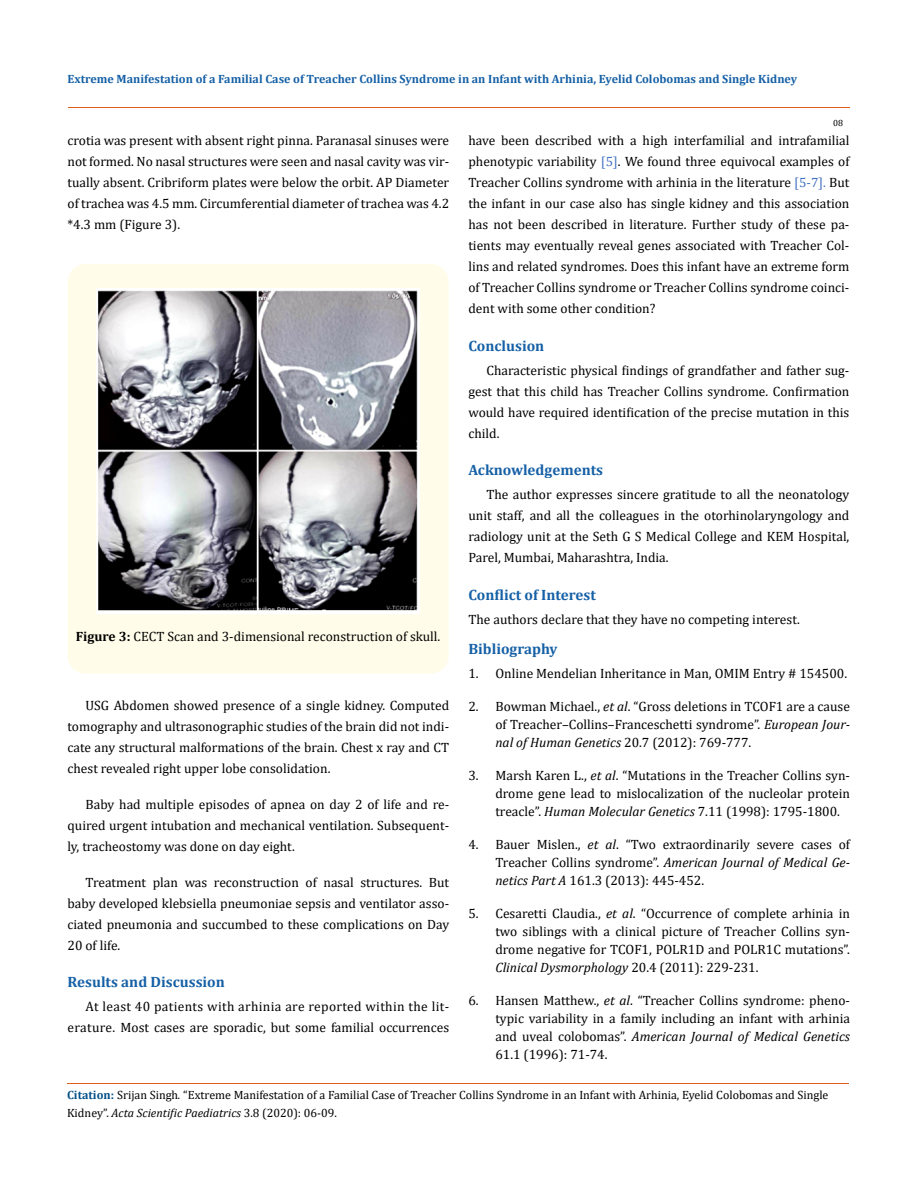
<style>
.page{position:relative;width:917px;height:1188px;background:#fff}
.page>*{position:absolute;margin:0;border:0;box-sizing:border-box;transform-origin:0 0}
.t1{font:700 15px "Cambria";color:#1560a6}
.t2{font:13.5px/21px "Cambria";color:#000;text-align:justify}
.t3{font:12px/18px "Cambria";color:#000}
.t4{font:700 12px "Cambria";color:#1560a6}
.t5{font:9px "Cambria";color:#000}
.s1{font-weight:700}
.s2{color:#4472c4}
.s3{font-style:italic}
.s4{font-weight:700;color:#035089}
</style>
<div class="page">
<div style="left:68px;top:264px;width:380px;height:410px;background:#fffde9;border-radius:18px"></div>
<img style="left:96px;top:289px;width:324px;height:325px">
<hr style="left:68px;top:108px;width:781px;height:1px;background:#e05d1a">
<hr style="left:67px;top:1083px;width:782px;height:1px;background:#e05d1a">
<p class="t4" style="left:68px;top:70px;width:731px">Extreme Manifestation of a Familial Case of Treacher Collins Syndrome in an Infant with Arhinia, Eyelid Colobomas and Single Kidney</p>
<p class="t5" style="left:833px;top:118px;width:11px">08</p>
<p class="t2" style="left:68px;top:130px;width:383px">crotia was present with absent right pinna. Paranasal sinuses were not formed. No nasal structures were seen and nasal cavity was vir&shy;tually absent. Cribriform plates were below the orbit. AP Diameter of trachea was 4.5 mm. Circumferential diameter of trachea was 4.2 *4.3 mm (Figure 3).</p>
<p class="t2" style="left:76px;top:626px;width:366px"><span class="s1">Figure 3:</span> CECT Scan and 3-dimensional reconstruction of skull.</p>
<p class="t2" style="left:68px;top:695px;width:383px;text-indent:18px">USG Abdomen showed presence of a single kidney. Computed tomography and ultrasonographic studies of the brain did not indi&shy;cate any structural malformations of the brain. Chest x ray and CT chest revealed right upper lobe consolidation.</p>
<p class="t2" style="left:68px;top:794px;width:383px;text-indent:18px">Baby had multiple episodes of apnea on day 2 of life and re&shy;quired urgent intubation and mechanical ventilation. Subsequent&shy;ly, tracheostomy was done on day eight.</p>
<p class="t2" style="left:68px;top:872px;width:383px;text-indent:18px">Treatment plan was reconstruction of nasal structures. But baby developed klebsiella pneumoniae sepsis and ventilator asso&shy;ciated pneumonia and succumbed to these complications on Day 20 of life.</p>
<p class="t1" style="left:68px;top:972px;width:159px">Results and Discussion</p>
<p class="t2" style="left:68px;top:996px;width:383px;text-align:right">At least 40 patients with arhinia are reported within the lit&shy;erature. Most cases are sporadic, but some familial occurrences</p>
<p class="t2" style="left:468px;top:130px;width:382px">have been described with a high interfamilial and intrafamilial phenotypic variability <span class="s2">[5]</span>. We found three equivocal examples of Treacher Collins syndrome with arhinia in the literature <span class="s2">[5-7].</span> But the infant in our case also has single kidney and this association has not been described in literature. Further study of these pa&shy;tients may eventually reveal genes associated with Treacher Col&shy;lins and related syndromes. Does this infant have an extreme form of Treacher Collins syndrome or Treacher Collins syndrome coinci&shy;dent with some other condition?</p>
<p class="t1" style="left:468px;top:335px;width:77px">Conclusion</p>
<p class="t2" style="left:468px;top:360px;width:382px;text-indent:18px">Characteristic physical findings of grandfather and father sug&shy;gest that this child has Treacher Collins syndrome. Confirmation would have required identification of the precise mutation in this child.</p>
<p class="t1" style="left:468px;top:460px;width:136px">Acknowledgements</p>
<p class="t2" style="left:468px;top:484px;width:382px;text-indent:18px">The author expresses sincere gratitude to all the neonatology unit staff, and all the colleagues in the otorhinolaryngology and radiology unit at the Seth G S Medical College and KEM Hospital, Parel, Mumbai, Maharashtra, India.</p>
<p class="t1" style="left:468px;top:584px;width:129px">Conflict of Interest</p>
<p class="t2" style="left:468px;top:609px;width:333px">The authors declare that they have no competing interest.</p>
<p class="t1" style="left:468px;top:638px;width:91px">Bibliography</p>
<p class="t2" style="left:468px;top:663px;width:380px">1. Online Mendelian Inheritance in Man, OMIM Entry # 154500.</p>
<p class="t2" style="left:495px;top:698px;width:356px;line-height:18px;text-indent:-27px">2. Bowman Michael., <span class="s3">et al</span>. “Gross deletions in TCOF1 are a cause of Treacher–Collins–Franceschetti syndrome”. <span class="s3">European Jour&shy;nal of Human Genetics</span> 20.7 (2012): 769-777.</p>
<p class="t2" style="left:495px;top:767px;width:356px;line-height:18px;text-indent:-27px">3. Marsh Karen L., <span class="s3">et al</span>. “Mutations in the Treacher Collins syn&shy;drome gene lead to mislocalization of the nucleolar protein treacle”. <span class="s3">Human Molecular Genetics</span> 7.11 (1998): 1795-1800.</p>
<p class="t2" style="left:495px;top:836px;width:356px;line-height:18px;text-indent:-27px">4. Bauer Mislen., <span class="s3">et al</span>. “Two extraordinarily severe cases of Treacher Collins syndrome”. <span class="s3">American Journal of Medical Ge&shy;netics Part A</span> 161.3 (2013): 445-452.</p>
<p class="t2" style="left:495px;top:905px;width:356px;line-height:18px;text-indent:-27px">5. Cesaretti Claudia., <span class="s3">et al</span>. “Occurrence of complete arhinia in two siblings with a clinical picture of Treacher Collins syn&shy;drome negative for TCOF1, POLR1D and POLR1C mutations”.<br><span class="s3">Clinical Dysmorphology</span> 20.4 (2011): 229-231.</p>
<p class="t2" style="left:495px;top:992px;width:356px;line-height:18px;text-indent:-27px">6. Hansen Matthew., <span class="s3">et al</span>. “Treacher Collins syndrome: pheno&shy;typic variability in a family including an infant with arhinia and uveal colobomas”. <span class="s3">American Journal of Medical Genetics </span>61.1 (1996): 71-74.</p>
<p class="t3" style="left:67px;top:1086px;width:762px"><span class="s4">Citation:</span> Srijan Singh<span class="s3">.</span> “Extreme Manifestation of a Familial Case of Treacher Collins Syndrome in an Infant with Arhinia, Eyelid Colobomas and Single<br>Kidney”. <span class="s3">Acta Scientific Paediatrics</span> 3.8 (2020): 06-09.</p>
</div>
